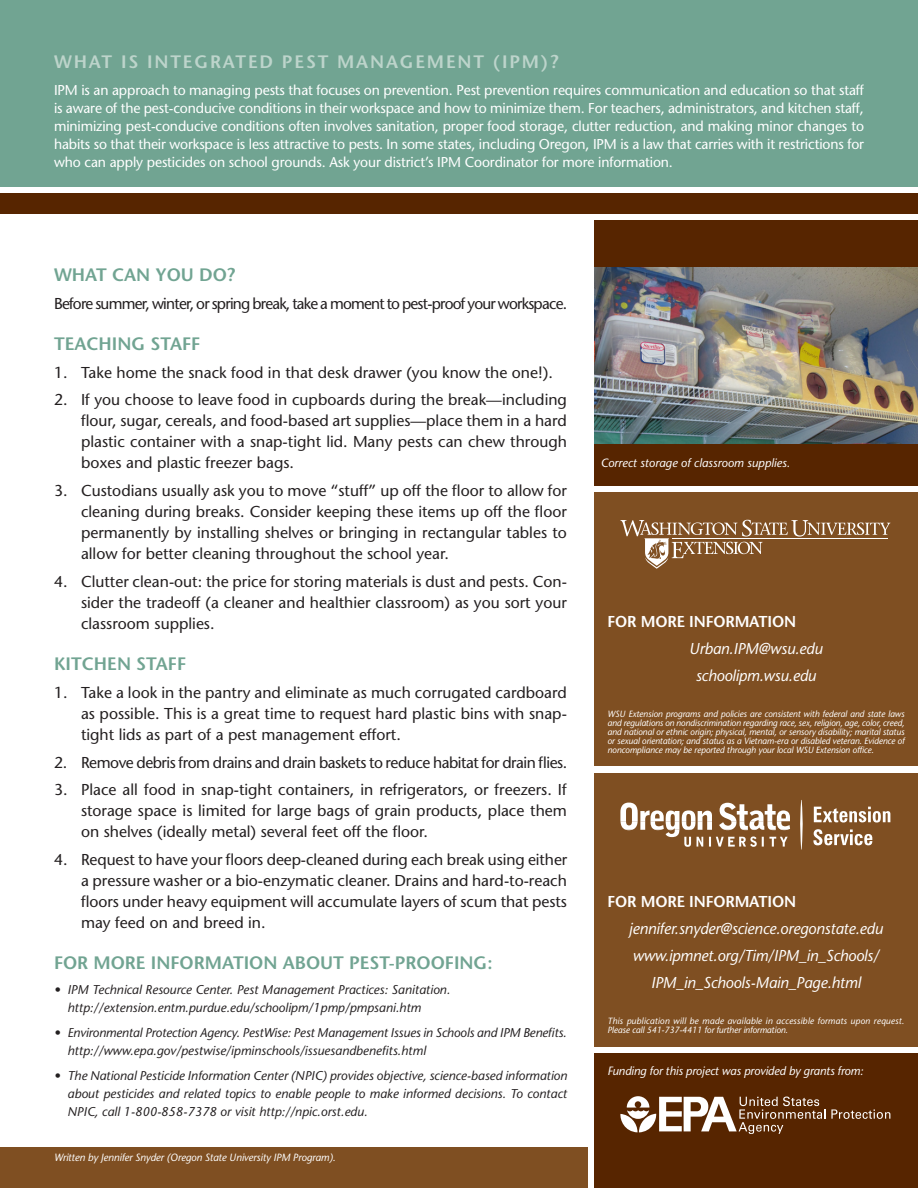
<style>
.page{position:relative;width:918px;height:1188px;background:#fff}
.page>*{position:absolute;margin:0;border:0;box-sizing:border-box;transform-origin:0 0}
.Body{font:600 18px "Stone Sans Std";color:#71a492}
.Body-2{font:600 18px "Stone Sans Std";letter-spacing:.1em;color:#bdd4cb}
.Body-3{font:500 15.75px/21px "Stone Sans Std";color:#231f20;text-align:justify}
.Body-4{font:italic 500 15.75px/27px "Stone Sans Std";letter-spacing:-.01em;color:#fff;text-align:center}
.Body-5{font:500 15.75px "Stone Sans Std";letter-spacing:-.05em;color:#231f20}
.Body-6{font:500 15.75px "Stone Sans Std";letter-spacing:-.03em;color:#231f20}
.Body-7{font:600 15.75px "Stone Sans Std";letter-spacing:-.01em;color:#fff}
.Body-8{font:500 14.25px/18px "Stone Sans Std";letter-spacing:-.01em;color:#fff;text-align:justify}
.t1{font:italic 500 12.75px/18px "Stone Sans Std";color:#231f20}
.Body-9{font:italic 500 12px "Stone Sans Std";letter-spacing:-.01em;color:#fff}
.Body-10{font:italic 500 10.5px "Stone Sans Std";letter-spacing:-.01em;color:#fff}
.Body-11{font:italic 500 9px/9px "Stone Sans Std";letter-spacing:-.01em;color:#fff;text-align:justify}
.Body-12{font:italic 500 9px/9px "Stone Sans Std";letter-spacing:.015em;color:#fff}
</style>
<div class="page">
<div style="left:594px;top:493px;width:324px;height:273px;background:#7f4f22"></div>
<div style="left:594px;top:773px;width:324px;height:273px;background:#7f4f22"></div>
<div style="left:594px;top:1053px;width:324px;height:135px;background:#572500"></div>
<div style="left:0;top:0;width:918px;height:187px;background:#71a492"></div>
<svg style="left:813px;top:829px;width:59px;height:16px"></svg>
<svg style="left:814px;top:807px;width:76px;height:16px"></svg>
<svg style="left:620px;top:803px;width:170px;height:44px"></svg>
<svg style="left:800px;top:800px;width:3px;height:50px"></svg>
<svg style="left:620px;top:520px;width:270px;height:49px"></svg>
<svg style="left:620px;top:1096px;width:270px;height:38px"></svg>
<div style="left:594px;top:220px;width:324px;height:266px;background:#572500"></div>
<div style="left:0;top:194px;width:918px;height:20px;background:#572500"></div>
<div style="left:0;top:1148px;width:587px;height:40px;background:#7f4f22"></div>
<img style="left:594px;top:268px;width:324px;height:175px">
<p class="Body-2" style="left:54px;top:50px;width:506px">WHAT IS INTEGRATED PEST MANAGEMENT (IPM)?</p>
<p class="Body-8" style="left:54px;top:81px;width:812px">IPM is an approach to managing pests that focuses on prevention. Pest prevention requires communication and education so that staff is aware of the pest-conducive conditions in their workspace and how to minimize them. For teachers, administrators, and kitchen staff, minimizing pest-conducive conditions often involves sanitation, proper food storage, clutter reduction, and making minor changes to habits so that their workspace is less attractive to pests. In some states, including Oregon, IPM is a law that carries with it restrictions for who can apply pesticides on school grounds. Ask your district’s IPM Coordinator for more information.</p>
<p class="Body" style="left:54px;top:264px;width:183px">WHAT CAN YOU DO?</p>
<p class="Body-5" style="left:54px;top:294px;width:515px">Before summer, winter, or spring break, take a moment to pest-proof your workspace.</p>
<p class="Body" style="left:54px;top:333px;width:148px">TEACHING STAFF</p>
<p class="Body-3" style="left:54px;top:362px;width:500px">1. Take home the snack food in that desk drawer (you know the one!).</p>
<p class="Body-3" style="left:81px;top:390px;width:488px;text-indent:-27px">2. If you choose to leave food in cupboards during the break—including flour, sugar, cereals, and food-based art supplies—place them in a hard plastic container with a snap-tight lid. Many pests can chew through boxes and plastic freezer bags.</p>
<p class="Body-3" style="left:81px;top:480px;width:488px;text-indent:-27px">3. Custodians usually ask you to move “stuff” up off the floor to allow for cleaning during breaks. Consider keeping these items up off the floor permanently by installing shelves or bringing in rectangular tables to allow for better cleaning throughout the school year.</p>
<p class="Body-3" style="left:81px;top:571px;width:488px;text-indent:-27px">4. Clutter clean-out: the price for storing materials is dust and pests. Con&shy;sider the tradeoff (a cleaner and healthier classroom) as you sort your classroom supplies.</p>
<p class="Body" style="left:54px;top:653px;width:134px">KITCHEN STAFF</p>
<p class="Body-3" style="left:81px;top:682px;width:488px;text-indent:-27px">1. Take a look in the pantry and eliminate as much corrugated cardboard as possible. This is a great time to request hard plastic bins with snap&shy;tight lids as part of a pest management effort.</p>
<p class="Body-6" style="left:54px;top:753px;width:515px">2. Remove debris from drains and drain baskets to reduce habitat for drain flies.</p>
<p class="Body-3" style="left:81px;top:780px;width:487px;text-indent:-27px">3. Place all food in snap-tight containers, in refrigerators, or freezers. If storage space is limited for large bags of grain products, place them on shelves (ideally metal) several feet off the floor.</p>
<p class="Body-3" style="left:81px;top:849px;width:488px;text-indent:-27px">4. Request to have your floors deep-cleaned during each break using either a pressure washer or a bio-enzymatic cleaner. Drains and hard-to-reach floors under heavy equipment will accumulate layers of scum that pests may feed on and breed in.</p>
<p class="Body" style="left:54px;top:952px;width:440px">FOR MORE INFORMATION ABOUT PEST-PROOFING:</p>
<p class="t1" style="left:68px;top:981px;width:384px;text-indent:-14px">• IPM Technical Resource Center. Pest Management Practices: Sanitation. http://extension.entm.purdue.edu/schoolipm/1pmp/pmpsani.htm</p>
<p class="t1" style="left:68px;top:1024px;width:501px;text-indent:-14px">• Environmental Protection Agency. PestWise: Pest Management Issues in Schools and IPM Benefits. http://www.epa.gov/pestwise/ipminschools/issuesandbenefits.html</p>
<p class="t1" style="left:68px;top:1066px;width:501px;text-align:justify;text-indent:-14px">• The National Pesticide Information Center (NPIC) provides objective, science-based information about pesticides and related topics to enable people to make informed decisions. To contact NPIC, call 1-800-858-7378 or visit http://npic.orst.edu.</p>
<p class="Body-10" style="left:54px;top:1151px;width:283px">Written by Jennifer Snyder (Oregon State University IPM Program).</p>
<p class="Body-9" style="left:601px;top:456px;width:191px">Correct storage of classroom supplies.</p>
<p class="Body-7" style="left:608px;top:612px;width:190px">FOR MORE INFORMATION</p>
<p class="Body-4" style="left:689px;top:635px;width:135px">Urban.IPM@wsu.edu</p>
<p class="Body-4" style="left:696px;top:662px;width:122px">schoolipm.wsu.edu</p>
<p class="Body-11" style="left:608px;top:709px;width:299px">WSU Extension programs and policies are consistent with federal and state laws and regulations on nondiscrimination regarding race, sex, religion, age, color, creed, and national or ethnic origin; physical, mental, or sensory disability; marital status or sexual orientation; and status as a Vietnam-era or disabled veteran. Evidence of noncompliance may be reported through your local WSU Extension office.</p>
<p class="Body-7" style="left:608px;top:892px;width:190px">FOR MORE INFORMATION</p>
<p class="Body-4" style="left:629px;top:915px;width:256px">jennifer.snyder@science.oregonstate.edu</p>
<p class="Body-4" style="left:633px;top:942px;width:248px">www.ipmnet.org/Tim/IPM_in_Schools/<br>IPM_in_Schools-Main_Page.html</p>
<p class="Body-12" style="left:608px;top:1016px;width:298px">This publication will be made available in accessible formats upon request.<br>Please call 541-737-4411 for further information.</p>
<p class="Body-9" style="left:608px;top:1064px;width:257px">Funding for this project was provided by grants from:</p>
</div>
